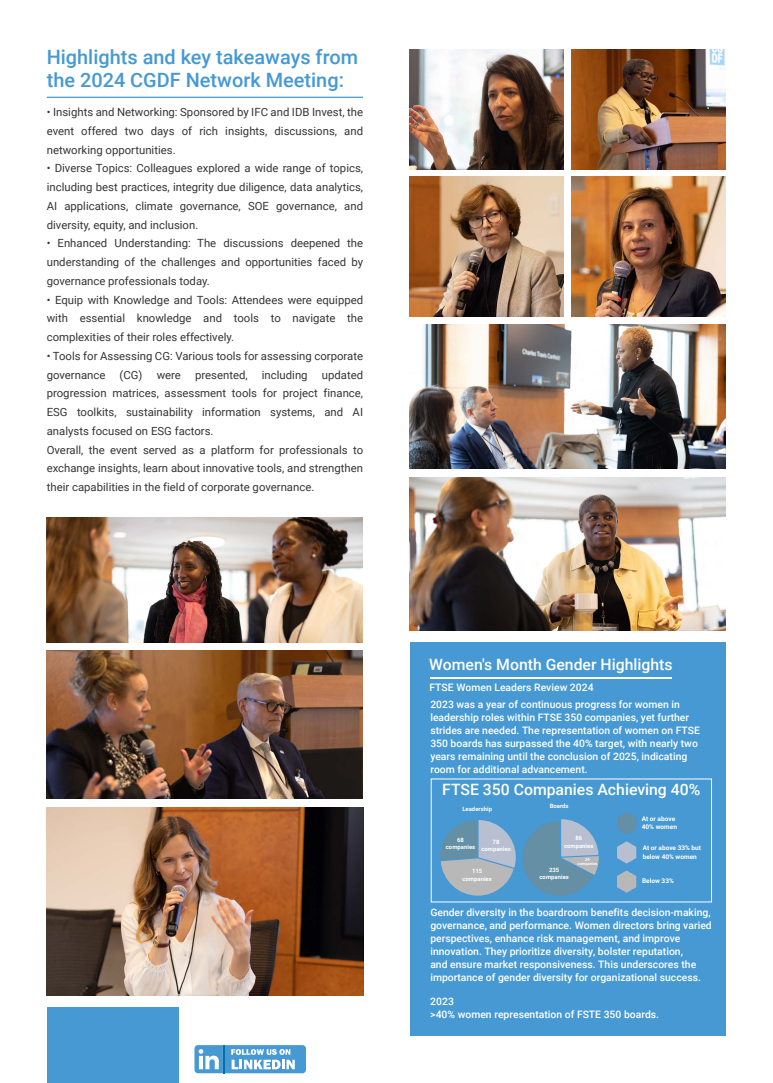
<style>
.page{position:relative;width:773px;height:1083px;background:#fff}
.page>*{position:absolute;margin:0;border:0;box-sizing:border-box;transform-origin:0 0}
.t1{font:500 19.75px/24px "Roboto";color:#4699d3}
.t2{font:500 15.62px "Roboto";color:#fff}
.t3{font:11.25px/18.8px "Roboto";color:#353535;text-align:justify}
.t4{font:500 10.31px/13.1px "Roboto";color:#fff}
.t5{font:700 6.44px/8.1px "Roboto";color:#fff}
.t6{font:700 5.94px/7.4px "Roboto";color:#fff;text-align:center}
.t7{font:700 3.94px/3.9px "Roboto";color:#fff;text-align:center}
</style>
<div class="page">
<img style="left:571px;top:49px;width:155px;height:120px">
<div style="left:410px;top:642px;width:315px;height:393px;background:#4699d3"></div>
<div style="left:47px;top:1007px;width:131px;height:76px;background:#4699d3"></div>
<hr style="left:47px;top:97px;width:316px;height:1px;background:#4699d3">
<img style="left:47px;top:808px;width:316px;height:187px">
<img style="left:410px;top:177px;width:316px;height:139px">
<img style="left:410px;top:477px;width:316px;height:154px">
<img style="left:410px;top:325px;width:316px;height:143px">
<img style="left:47px;top:518px;width:316px;height:124px">
<img style="left:410px;top:49px;width:154px;height:120px">
<div style="left:564px;top:46px;width:7px;height:273px;background:#fff"></div>
<img style="left:47px;top:651px;width:316px;height:147px">
<hr style="left:430px;top:678px;width:242px;height:1px;background:#fff">
<svg style="left:194px;top:1045px;width:112px;height:28px"></svg>
<svg style="left:617px;top:812px;width:19px;height:22px"></svg>
<svg style="left:617px;top:841px;width:19px;height:23px"></svg>
<svg style="left:617px;top:870px;width:19px;height:23px"></svg>
<svg style="left:440px;top:820px;width:76px;height:76px"></svg>
<svg style="left:522px;top:819px;width:77px;height:77px"></svg>
<h1 class="t1" style="left:47px;top:44px;width:313px">Highlights and key takeaways from the 2024 CGDF Network Meeting:</h1>
<p class="t3" style="left:47px;top:102px;width:318px">• Insights and Networking: Sponsored by IFC and IDB Invest, the event offered two days of rich insights, discussions, and networking opportunities.</p>
<p class="t3" style="left:47px;top:159px;width:318px">• Diverse Topics: Colleagues explored a wide range of topics, including best practices, integrity due diligence, data analytics, AI applications, climate governance, SOE governance, and diversity, equity, and inclusion.</p>
<p class="t3" style="left:47px;top:234px;width:318px">• Enhanced Understanding: The discussions deepened the understanding of the challenges and opportunities faced by governance professionals today.</p>
<p class="t3" style="left:47px;top:290px;width:318px">• Equip with Knowledge and Tools: Attendees were equipped with essential knowledge and tools to navigate the complexities of their roles effectively.</p>
<p class="t3" style="left:47px;top:346px;width:318px">• Tools for Assessing CG: Various tools for assessing corporate governance</p>
<p class="t3" style="left:120px;top:365px;width:24px">(CG)</p>
<p class="t3" style="left:157px;top:365px;width:26px">were</p>
<p class="t3" style="left:195px;top:365px;width:54px">presented,</p>
<p class="t3" style="left:262px;top:365px;width:47px">including</p>
<p class="t3" style="left:47px;top:365px;width:318px;text-align:left;text-indent:275px">updated progression matrices, assessment tools for project finance, ESG toolkits, sustainability information systems, and AI analysts focused on ESG factors.<br>Overall, the event served as a platform for professionals to exchange insights, learn about innovative tools, and strengthen their capabilities in the field of corporate governance.</p>
<h2 class="t2" style="left:429px;top:653px;width:245px">Women's Month Gender Highlights</h2>
<p class="t4" style="left:429px;top:681px;width:165px">FTSE Women Leaders Review 2024</p>
<p class="t4" style="left:430px;top:697px;width:271px">2023 was a year of continuous progress for women in leadership roles within FTSE 350 companies, yet further strides are needed. The representation of women on FTSE 350 boards has surpassed the 40% target, with nearly two years remaining until the conclusion of 2025, indicating room for additional advancement.</p>
<h2 class="t2" style="left:442px;top:778px;width:259px">FTSE 350 Companies Achieving 40%</h2>
<p class="t5" style="left:642px;top:815px;width:37px">At or above<br>40% women</p>
<p class="t5" style="left:643px;top:844px;width:60px">At or above 33% but below 40% women</p>
<p class="t5" style="left:642px;top:876px;width:33px">Below 33%</p>
<p class="t6" style="left:550px;top:802px;width:20px">Boards</p>
<p class="t6" style="left:462px;top:805px;width:31px">Leadership</p>
<p class="t6" style="left:564px;top:834px;width:31px">86 companies</p>
<p class="t7" style="left:577px;top:857px;width:21px">29 companies</p>
<p class="t6" style="left:446px;top:836px;width:31px">68 companies</p>
<p class="t6" style="left:481px;top:838px;width:31px">78 companies</p>
<p class="t6" style="left:462px;top:867px;width:31px">115 companies</p>
<p class="t6" style="left:539px;top:866px;width:31px">235 companies</p>
<p class="t4" style="left:430px;top:905px;width:283px">Gender diversity in the boardroom benefits decision-making, governance, and performance. Women directors bring varied perspectives, enhance risk management, and improve innovation. They prioritize diversity, bolster reputation,<br>and ensure market responsiveness. This underscores the importance of gender diversity for organizational success.</p>
<p class="t4" style="left:430px;top:995px;width:230px">2023<br>&gt;40% women representation of FSTE 350 boards.</p>
</div>
